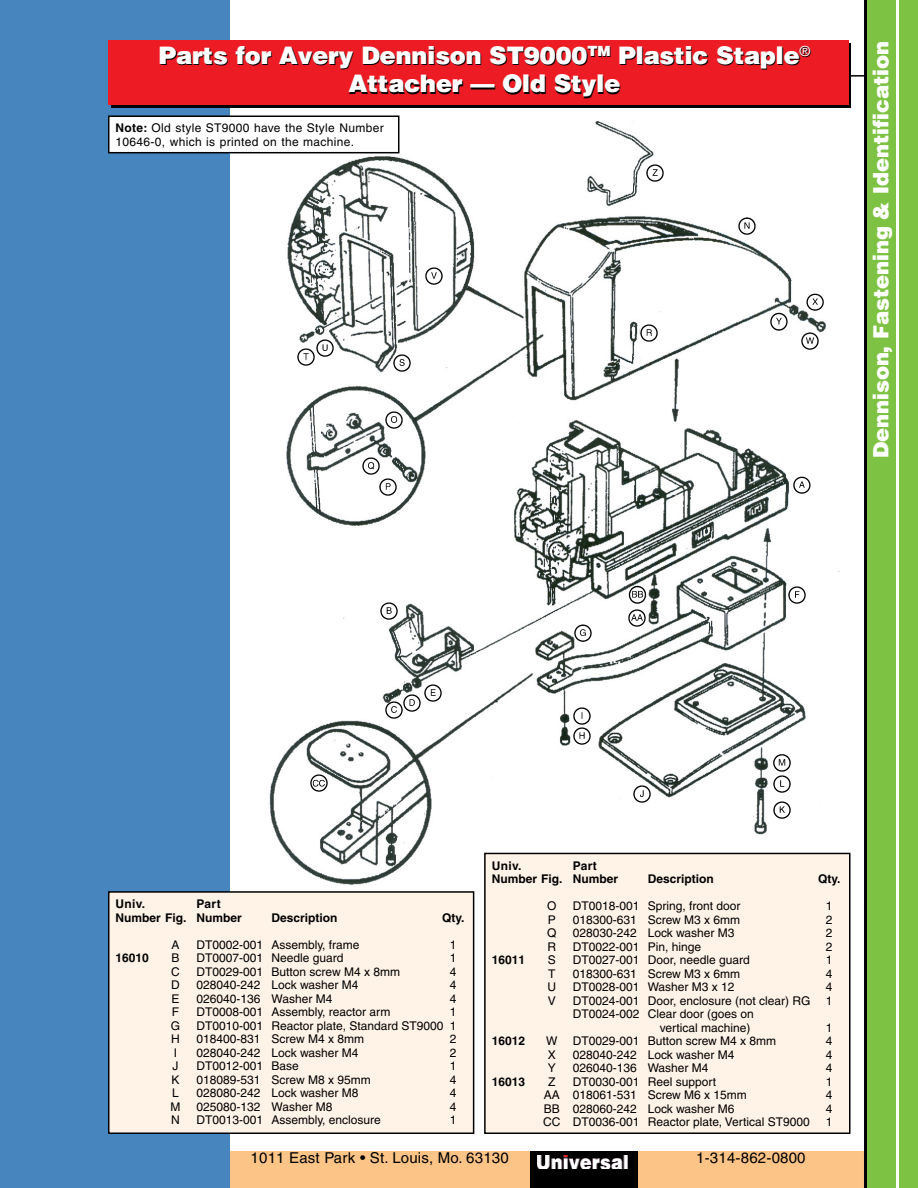
<style>
.page{position:relative;width:918px;height:1188px;background:#fff}
.page>*{position:absolute;margin:0;border:0;box-sizing:border-box;transform-origin:0 0}
.t1{font:900 24px/28.8px "Helvetica";color:#fff;text-align:center}
.t2{font:900 21px "Helvetica";color:#fff}
.t3{font:15px "Helvetica";letter-spacing:.015em;color:#000}
.t4{font:12px/13.5px "Helvetica";color:#000;text-align:right}
.t5{font:700 12px/13.5px "Helvetica";color:#000}
.t6{font:12px/13.5px "Helvetica";letter-spacing:.03em;color:#000}
.s1{font-weight:700}
</style>
<div class="page">
<div style="left:229px;top:1152px;width:635px;height:36px;background:#fdc487"></div>
<div style="left:867px;top:0;width:51px;height:1188px;background:#7dc242"></div>
<hr style="left:896px;top:0;width:3px;height:1188px;background:#fff">
<hr style="left:864px;top:0;width:3px;height:1188px;background:#000">
<div style="left:530px;top:1152px;width:108px;height:36px;background:#000"></div>
<img style="left:538px;top:1155px;width:90px;height:14px">
<div style="left:0;top:0;width:229px;height:1188px;background:#4685be"></div>
<img style="left:243px;top:117px;width:608px;height:784px">
<img style="left:791px;top:475px;width:23px;height:20px">
<img style="left:393px;top:355px;width:17px;height:17px">
<img style="left:381px;top:603px;width:17px;height:17px">
<img style="left:386px;top:702px;width:17px;height:17px">
<img style="left:404px;top:695px;width:17px;height:17px">
<img style="left:424px;top:685px;width:17px;height:17px">
<img style="left:789px;top:586px;width:17px;height:17px">
<img style="left:575px;top:624px;width:17px;height:17px">
<img style="left:573px;top:727px;width:17px;height:17px">
<img style="left:573px;top:707px;width:17px;height:18px">
<img style="left:633px;top:786px;width:17px;height:17px">
<img style="left:773px;top:802px;width:17px;height:17px">
<img style="left:773px;top:775px;width:17px;height:17px">
<img style="left:774px;top:755px;width:17px;height:17px">
<img style="left:739px;top:217px;width:17px;height:17px">
<img style="left:385px;top:412px;width:17px;height:17px">
<img style="left:380px;top:478px;width:17px;height:17px">
<img style="left:363px;top:458px;width:17px;height:17px">
<img style="left:640px;top:324px;width:17px;height:17px">
<img style="left:627px;top:585px;width:21px;height:19px">
<img style="left:298px;top:349px;width:17px;height:17px">
<img style="left:317px;top:339px;width:17px;height:17px">
<img style="left:426px;top:268px;width:17px;height:17px">
<img style="left:802px;top:332px;width:17px;height:17px">
<img style="left:804px;top:293px;width:21px;height:19px">
<img style="left:768px;top:312px;width:21px;height:19px">
<img style="left:646px;top:164px;width:17px;height:17px">
<img style="left:629px;top:609px;width:17px;height:17px">
<img style="left:310px;top:774px;width:17px;height:17px">
<div style="left:485px;top:853px;width:365px;height:280px;background:#fff3e7"></div>
<div style="left:484px;top:853px;width:367px;height:281px;border:1px solid #000"></div>
<div style="left:111px;top:43px;width:740px;height:64px;background:#000"></div>
<hr style="left:114px;top:75px;width:750px;height:2px;background:#000">
<div style="left:108px;top:41px;width:741px;height:64px;background:#ed1c24"></div>
<div style="left:109px;top:892px;width:365px;height:241px;background:#fff3e7"></div>
<div style="left:108px;top:891px;width:366px;height:243px;border:1px solid #000"></div>
<div style="left:109px;top:116px;width:290px;height:37px;background:#fff"></div>
<div style="left:108px;top:116px;width:291px;height:37px;border:1px solid #000"></div>
<h1 class="t1" style="left:159px;top:43px;width:653px">Parts for Avery Dennison ST9000<sup>TM</sup> Plastic Staple<sup>®<br></sup>Attacher — Old Style</h1>
<p class="t6" style="left:116px;top:123px;width:270px"><span class="s1">Note:</span> Old style ST9000 have the Style Number<br>10646-0, which is printed on the machine.</p>
<h2 class="t2" style="left:873px;top:458px;width:418px;rotate:-90deg">Dennison, Fastening &amp; Identification</h2>
<p class="t5" style="left:116px;top:898px;width:31px">Univ.</p>
<p class="t5" style="left:116px;top:898px;width:128px;text-indent:81px">Part<br>Number Fig. Number</p>
<p class="t5" style="left:272px;top:912px;width:68px">Description</p>
<p class="t5" style="left:442px;top:912px;width:24px">Qty.</p>
<p class="t4" style="left:172px;top:939px;width:10px">A</p>
<p class="t4" style="left:197px;top:939px;width:164px">DT0002-001 Assembly, frame</p>
<p class="t4" style="left:450px;top:939px;width:8px">1</p>
<p class="t5" style="left:116px;top:952px;width:35px">16010</p>
<p class="t4" style="left:172px;top:952px;width:10px">B</p>
<p class="t4" style="left:197px;top:952px;width:149px">DT0007-001 Needle guard</p>
<p class="t4" style="left:450px;top:952px;width:8px">1</p>
<p class="t4" style="left:171px;top:966px;width:10px">C</p>
<p class="t4" style="left:197px;top:966px;width:205px">DT0029-001 Button screw M4 x 8mm</p>
<p class="t4" style="left:450px;top:966px;width:8px">4</p>
<p class="t4" style="left:171px;top:979px;width:10px">D</p>
<p class="t4" style="left:197px;top:979px;width:163px">028040-242 Lock washer M4</p>
<p class="t4" style="left:450px;top:979px;width:8px">4</p>
<p class="t4" style="left:172px;top:993px;width:10px">E</p>
<p class="t4" style="left:197px;top:993px;width:137px">026040-136 Washer M4</p>
<p class="t4" style="left:450px;top:993px;width:8px">4</p>
<p class="t4" style="left:172px;top:1006px;width:9px">F</p>
<p class="t4" style="left:197px;top:1006px;width:195px">DT0008-001 Assembly, reactor arm</p>
<p class="t4" style="left:450px;top:1006px;width:8px">1</p>
<p class="t4" style="left:171px;top:1020px;width:11px">G</p>
<p class="t4" style="left:197px;top:1020px;width:261px">DT0010-001 Reactor plate, Standard ST9000 1</p>
<p class="t4" style="left:171px;top:1033px;width:10px">H</p>
<p class="t4" style="left:197px;top:1033px;width:169px">018400-831 Screw M4 x 8mm</p>
<p class="t4" style="left:450px;top:1033px;width:8px">2</p>
<p class="t4" style="left:174px;top:1047px;width:5px">I</p>
<p class="t4" style="left:197px;top:1047px;width:163px">028040-242 Lock washer M4</p>
<p class="t4" style="left:450px;top:1047px;width:8px">2</p>
<p class="t4" style="left:173px;top:1060px;width:7px">J</p>
<p class="t4" style="left:197px;top:1060px;width:104px">DT0012-001 Base</p>
<p class="t4" style="left:450px;top:1060px;width:8px">1</p>
<p class="t4" style="left:172px;top:1074px;width:10px">K</p>
<p class="t4" style="left:197px;top:1074px;width:176px">018089-531 Screw M8 x 95mm</p>
<p class="t4" style="left:450px;top:1074px;width:8px">4</p>
<p class="t4" style="left:172px;top:1087px;width:8px">L</p>
<p class="t4" style="left:197px;top:1087px;width:163px">028080-242 Lock washer M8</p>
<p class="t4" style="left:450px;top:1087px;width:8px">4</p>
<p class="t4" style="left:171px;top:1101px;width:11px">M</p>
<p class="t4" style="left:197px;top:1101px;width:137px">025080-132 Washer M8</p>
<p class="t4" style="left:450px;top:1101px;width:8px">4</p>
<p class="t4" style="left:171px;top:1114px;width:10px">N</p>
<p class="t4" style="left:197px;top:1114px;width:186px">DT0013-001 Assembly, enclosure</p>
<p class="t4" style="left:450px;top:1114px;width:8px">1</p>
<p class="t5" style="left:492px;top:860px;width:31px">Univ.</p>
<p class="t5" style="left:492px;top:860px;width:128px;text-indent:81px">Part<br>Number Fig. Number</p>
<p class="t5" style="left:648px;top:873px;width:68px">Description</p>
<p class="t5" style="left:818px;top:873px;width:24px">Qty.</p>
<p class="t4" style="left:547px;top:900px;width:11px">O</p>
<p class="t4" style="left:573px;top:900px;width:169px">DT0018-001 Spring, front door</p>
<p class="t4" style="left:826px;top:900px;width:8px">1</p>
<p class="t4" style="left:548px;top:914px;width:10px">P</p>
<p class="t4" style="left:573px;top:914px;width:169px">018300-631 Screw M3 x 6mm</p>
<p class="t4" style="left:826px;top:914px;width:8px">2</p>
<p class="t4" style="left:547px;top:927px;width:11px">Q</p>
<p class="t4" style="left:573px;top:927px;width:163px">028030-242 Lock washer M3</p>
<p class="t4" style="left:826px;top:927px;width:8px">2</p>
<p class="t4" style="left:547px;top:941px;width:10px">R</p>
<p class="t4" style="left:573px;top:941px;width:130px">DT0022-001 Pin, hinge</p>
<p class="t4" style="left:826px;top:941px;width:8px">2</p>
<p class="t5" style="left:492px;top:954px;width:35px">16011</p>
<p class="t4" style="left:548px;top:954px;width:10px">S</p>
<p class="t4" style="left:573px;top:954px;width:179px">DT0027-001 Door, needle guard</p>
<p class="t4" style="left:826px;top:954px;width:8px">1</p>
<p class="t4" style="left:548px;top:968px;width:9px">T</p>
<p class="t4" style="left:573px;top:968px;width:169px">018300-631 Screw M3 x 6mm</p>
<p class="t4" style="left:826px;top:968px;width:8px">4</p>
<p class="t4" style="left:547px;top:981px;width:10px">U</p>
<p class="t4" style="left:573px;top:981px;width:163px">DT0028-001 Washer M3 x 12</p>
<p class="t4" style="left:826px;top:981px;width:8px">4</p>
<p class="t4" style="left:548px;top:995px;width:10px">V</p>
<p class="t4" style="left:573px;top:995px;width:239px">DT0024-001 Door, enclosure (not clear) RG</p>
<p class="t4" style="left:826px;top:995px;width:8px">1</p>
<p class="t4" style="left:573px;top:1008px;width:183px">DT0024-002 Clear door (goes on vertical machine)</p>
<p class="t4" style="left:826px;top:1022px;width:8px">1</p>
<p class="t5" style="left:492px;top:1035px;width:35px">16012</p>
<p class="t4" style="left:546px;top:1035px;width:13px">W</p>
<p class="t4" style="left:573px;top:1035px;width:205px">DT0029-001 Button screw M4 x 8mm</p>
<p class="t4" style="left:826px;top:1035px;width:8px">4</p>
<p class="t4" style="left:548px;top:1049px;width:10px">X</p>
<p class="t4" style="left:573px;top:1049px;width:163px">028040-242 Lock washer M4</p>
<p class="t4" style="left:826px;top:1049px;width:8px">4</p>
<p class="t4" style="left:548px;top:1062px;width:10px">Y</p>
<p class="t4" style="left:573px;top:1062px;width:137px">026040-136 Washer M4</p>
<p class="t4" style="left:826px;top:1062px;width:8px">4</p>
<p class="t5" style="left:492px;top:1076px;width:35px">16013</p>
<p class="t4" style="left:548px;top:1076px;width:9px">Z</p>
<p class="t4" style="left:573px;top:1076px;width:145px">DT0030-001 Reel support</p>
<p class="t4" style="left:826px;top:1076px;width:8px">1</p>
<p class="t4" style="left:544px;top:1089px;width:205px">AA 018061-531 Screw M6 x 15mm</p>
<p class="t4" style="left:826px;top:1089px;width:8px">4</p>
<p class="t4" style="left:544px;top:1103px;width:192px">BB 028060-242 Lock washer M6</p>
<p class="t4" style="left:826px;top:1103px;width:8px">4</p>
<p class="t4" style="left:543px;top:1116px;width:268px">CC DT0036-001 Reactor plate, Vertical ST9000</p>
<p class="t4" style="left:826px;top:1116px;width:8px">1</p>
<p class="t3" style="left:251px;top:1152px;width:260px">1011 East Park • St. Louis, Mo. 63130</p>
<p class="t3" style="left:696px;top:1152px;width:111px">1-314-862-0800</p>
</div>
